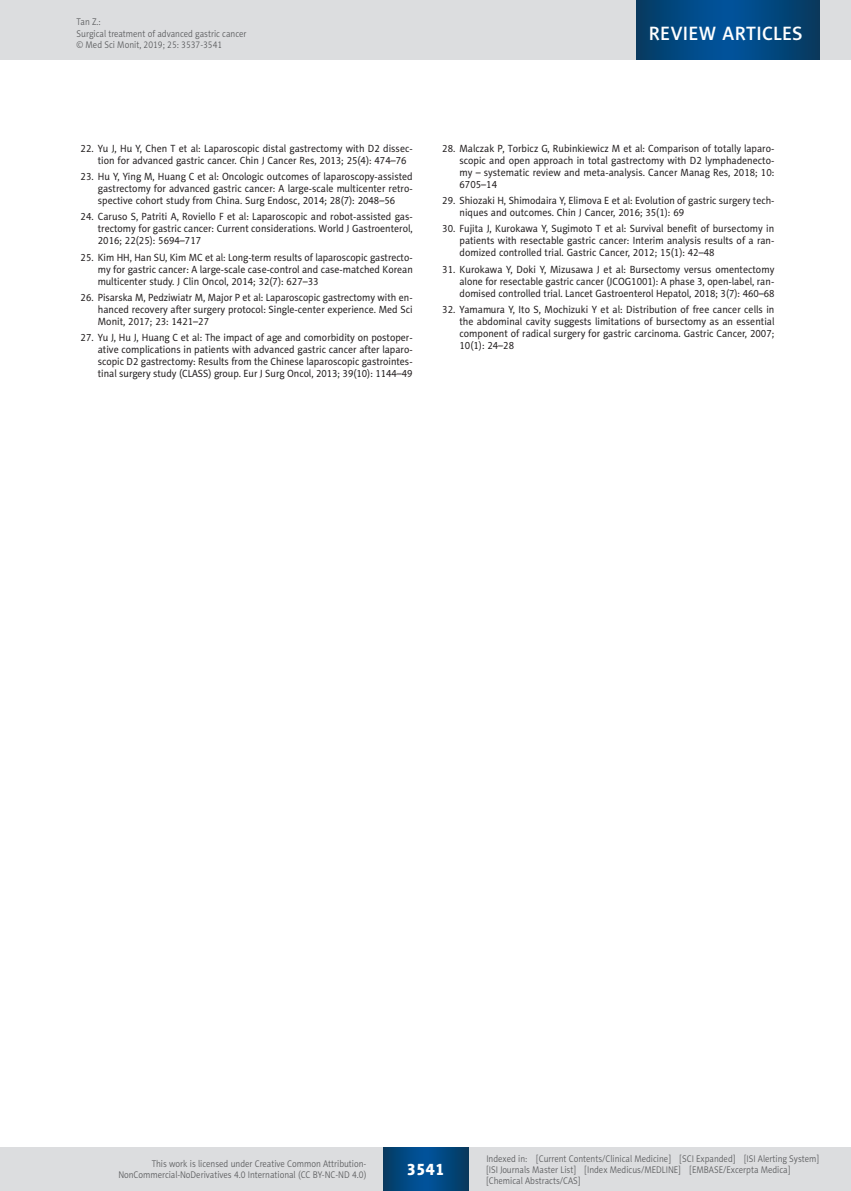
<style>
.page{position:relative;width:851px;height:1191px;background:#fff}
.page>*{position:absolute;margin:0;border:0;box-sizing:border-box;transform-origin:0 0}
.t1{font:19.5px "Naomi Sans EFN Medium";letter-spacing:.015em;color:#fff}
.t2{font:16.5px "Naomi Sans EFN Heavy";color:#fff}
.MSM_Referencje_punkt{font:10.5px/12px "Naomi Sans EFN";color:#231f20;text-align:justify;scale:.95 1}
.MSM_Referencje_punkt-2{font:10.5px/12px "Naomi Sans EFN";color:#231f20;text-align:justify;scale:.94 1}
.t3{font:9.75px/11.2px "Naomi Sans EFN Light";color:#57585a;scale:.9 1}
</style>
<div class="page">
<div style="left:0;top:1148px;width:850px;height:43px;background:#dcdddf"></div>
<svg style="left:383px;top:1147px;width:85px;height:43px;background:#02477e"></svg>
<div style="left:0;top:0;width:850px;height:60px;background:#dcdddf"></div>
<svg style="left:636px;top:0;width:183px;height:60px;background:#02477e"></svg>
<p class="t3" style="left:77px;top:16px;width:190px">Tan Z.:<br>Surgical treatment of advanced gastric cancer © Med Sci Monit, 2019; 25: 3537-3541</p>
<h1 class="t1" style="left:648px;top:22px;width:155px">REVIEW ARTICLES</h1>
<p class="MSM_Referencje_punkt" style="left:98px;top:142px;width:333px;text-indent:-17px">22. Yu J, Hu Y, Chen T et al: Laparoscopic distal gastrectomy with D2 dissec&shy;tion for advanced gastric cancer. Chin J Cancer Res, 2013; 25(4): 474–76</p>
<p class="MSM_Referencje_punkt" style="left:98px;top:171px;width:333px;text-indent:-17px">23. Hu Y, Ying M, Huang C et al: Oncologic outcomes of laparoscopy-assisted gastrectomy for advanced gastric cancer: A large-scale multicenter retro&shy;spective cohort study from China. Surg Endosc, 2014; 28(7): 2048–56</p>
<p class="MSM_Referencje_punkt" style="left:98px;top:211px;width:333px;text-indent:-17px">24. Caruso S, Patriti A, Roviello F et al: Laparoscopic and robot-assisted gas&shy;trectomy for gastric cancer: Current considerations. World J Gastroenterol, 2016; 22(25): 5694–717</p>
<p class="MSM_Referencje_punkt-2" style="left:98px;top:251px;width:336px;text-indent:-17px">25. Kim HH, Han SU, Kim MC et al: Long-term results of laparoscopic gastrecto&shy;my for gastric cancer: A large-scale case-control and case-matched Korean multicenter study. J Clin Oncol, 2014; 32(7): 627–33</p>
<p class="MSM_Referencje_punkt-2" style="left:98px;top:291px;width:336px;text-indent:-17px">26. Pisarska M, Pedziwiatr M, Major P et al: Laparoscopic gastrectomy with en&shy;hanced recovery after surgery protocol: Single-center experience. Med Sci Monit, 2017; 23: 1421–27</p>
<p class="MSM_Referencje_punkt" style="left:98px;top:332px;width:333px;text-indent:-17px">27. Yu J, Hu J, Huang C et al: The impact of age and comorbidity on postoper&shy;ative complications in patients with advanced gastric cancer after laparo&shy;scopic D2 gastrectomy: Results from the Chinese laparoscopic gastrointes&shy;tinal surgery study (CLASS) group. Eur J Surg Oncol, 2013; 39(10): 1144–49</p>
<p class="MSM_Referencje_punkt" style="left:459px;top:142px;width:333px;text-indent:-17px">28. Malczak P, Torbicz G, Rubinkiewicz M et al: Comparison of totally laparo&shy;scopic and open approach in total gastrectomy with D2 lymphadenecto&shy;my – systematic review and meta-analysis. Cancer Manag Res, 2018; 10:<br>6705–14</p>
<p class="MSM_Referencje_punkt-2" style="left:459px;top:195px;width:336px;text-indent:-17px">29. Shiozaki H, Shimodaira Y, Elimova E et al: Evolution of gastric surgery tech&shy;niques and outcomes. Chin J Cancer, 2016; 35(1): 69</p>
<p class="MSM_Referencje_punkt" style="left:459px;top:223px;width:333px;text-indent:-17px">30. Fujita J, Kurokawa Y, Sugimoto T et al: Survival benefit of bursectomy in patients with resectable gastric cancer: Interim analysis results of a ran&shy;domized controlled trial. Gastric Cancer, 2012; 15(1): 42–48</p>
<p class="MSM_Referencje_punkt" style="left:459px;top:263px;width:333px;text-indent:-17px">31. Kurokawa Y, Doki Y, Mizusawa J et al: Bursectomy versus omentectomy alone for resectable gastric cancer (JCOG1001): A phase 3, open-label, ran&shy;domised controlled trial. Lancet Gastroenterol Hepatol, 2018; 3(7): 460–68</p>
<p class="MSM_Referencje_punkt" style="left:459px;top:303px;width:333px;text-indent:-17px">32. Yamamura Y, Ito S, Mochizuki Y et al: Distribution of free cancer cells in the abdominal cavity suggests limitations of bursectomy as an essential component of radical surgery for gastric carcinoma. Gastric Cancer, 2007; 10(1): 24–28</p>
<p class="t3" style="left:118px;top:1158px;width:277px;text-align:right">This work is licensed under Creative Common Attribution-<br>NonCommercial-NoDerivatives 4.0 International (CC BY-NC-ND 4.0)</p>
<h2 class="t2" style="left:406px;top:1159px;width:40px">3541</h2>
<p class="t3" style="left:486px;top:1152px;width:371px">Indexed in: [Current Contents/Clinical Medicine] [SCI Expanded] [ISI Alerting System] [ISI Journals Master List] [Index Medicus/MEDLINE] [EMBASE/Excerpta Medica] [Chemical Abstracts/CAS]</p>
</div>
